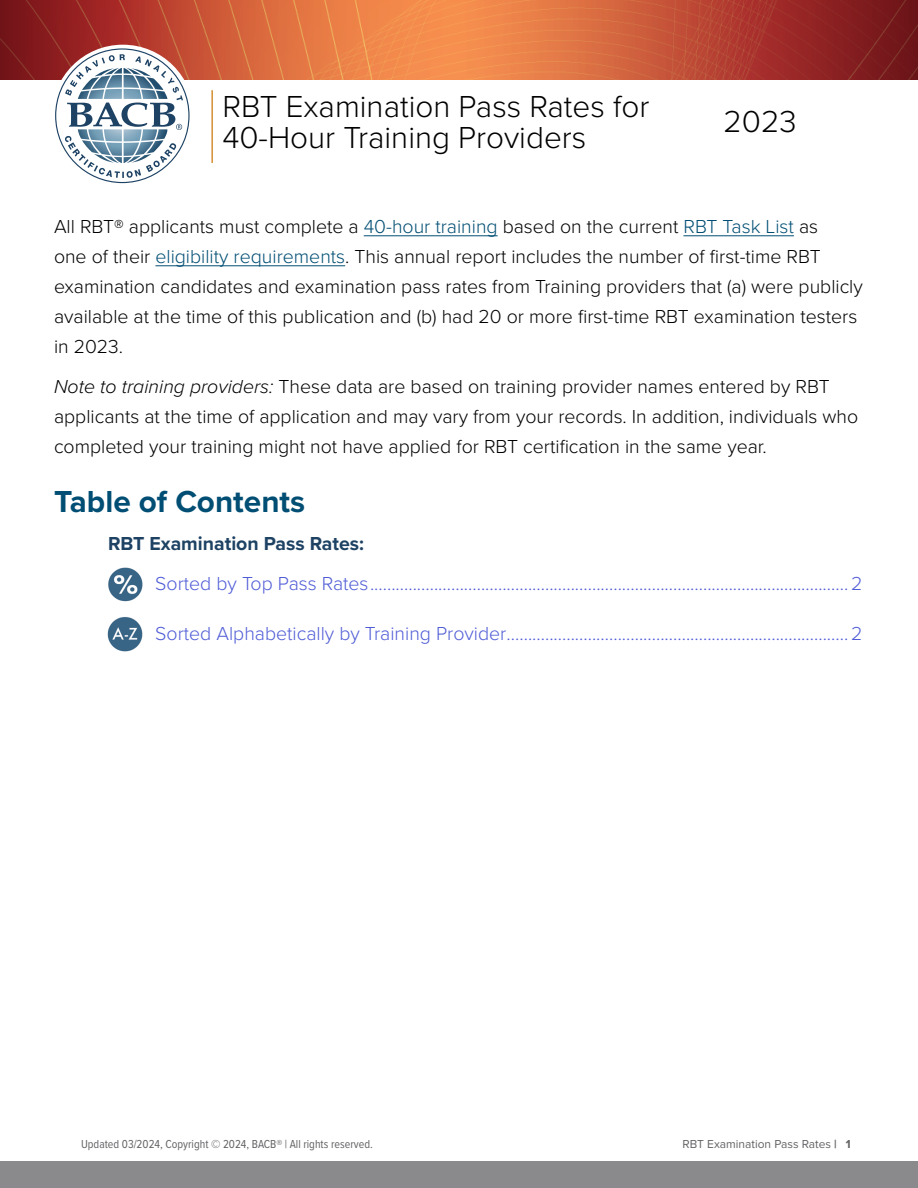
<style>
.page{position:relative;width:918px;height:1188px;background:#fff}
.page>*{position:absolute;margin:0;border:0;box-sizing:border-box;transform-origin:0 0}
.Headline{font:300 31.5px/31.5px "Proxima Nova";color:#000}
.TOC-head{font:700 31.5px "Proxima Nova";color:#004e74}
.Body_text{font:300 19.5px/30px "Proxima Nova";color:#000}
.t1{font:300 19.5px "Proxima Nova";color:#4f5cd6}
.t2{font:700 19.5px "Proxima Nova";color:#1d4264}
.t3{font:12px "Proxima Nova Cond";color:#636366}
.t4{font:12px "Proxima Nova";color:#636366}
.s1{color:#004e74}
.s2{font-style:italic}
.s3{font-weight:700}
</style>
<div class="page">
<div style="left:0;top:1161px;width:918px;height:27px;background:#8a8a8d"></div>
<img style="left:0;top:0;width:918px;height:80px">
<div style="left:52px;top:45px;width:142px;height:142px;background:#fff;border-radius:50%"></div>
<svg style="left:55px;top:48px;width:135px;height:135px"></svg>
<hr style="left:364px;top:235px;width:134px;height:1px;background:#004e74">
<hr style="left:683px;top:235px;width:111px;height:1px;background:#004e74">
<hr style="left:155px;top:265px;width:190px;height:1px;background:#004e74">
<hr style="left:211px;top:90px;width:2px;height:73px;background:#d48f33">
<img style="left:108px;top:567px;width:35px;height:35px">
<img style="left:107px;top:617px;width:36px;height:35px">
<p class="Headline" style="left:222px;top:89px;width:429px">RBT Examination Pass Rates for<br>40-Hour Training Providers</p>
<p class="Headline" style="left:724px;top:104px;width:74px">2023</p>
<p class="Body_text" style="left:54px;top:210px;width:810px">All RBT® applicants must complete a <span class="s1">40-hour training</span> based on the current <span class="s1">RBT Task List</span> as<br>one of their <span class="s1">eligibility requirements</span>. This annual report includes the number of first-time RBT examination candidates and examination pass rates from Training providers that (a) were publicly available at the time of this publication and (b) had 20 or more first-time RBT examination testers in 2023.</p>
<p class="Body_text" style="left:54px;top:371px;width:806px"><span class="s2">Note to training providers:</span> These data are based on training provider names entered by RBT applicants at the time of application and may vary from your records. In addition, individuals who completed your training might not have applied for RBT certification in the same year.</p>
<h1 class="TOC-head" style="left:54px;top:478px;width:253px">Table of Contents</h1>
<p class="t2" style="left:108px;top:529px;width:258px">RBT Examination Pass Rates:</p>
<p class="t1" style="left:155px;top:569px;width:709px">Sorted by Top Pass Rates................................................................................................................ 2</p>
<p class="t1" style="left:155px;top:619px;width:709px">Sorted Alphabetically by Training Provider................................................................................ 2</p>
<p class="t3" style="left:81px;top:1135px;width:293px">Updated 03/2024, Copyright © 2024, BACB® | All rights reserved.</p>
<p class="t4" style="left:683px;top:1139px;width:170px">RBT Examination Pass Rates <span class="s3">| 1</span></p>
</div>
